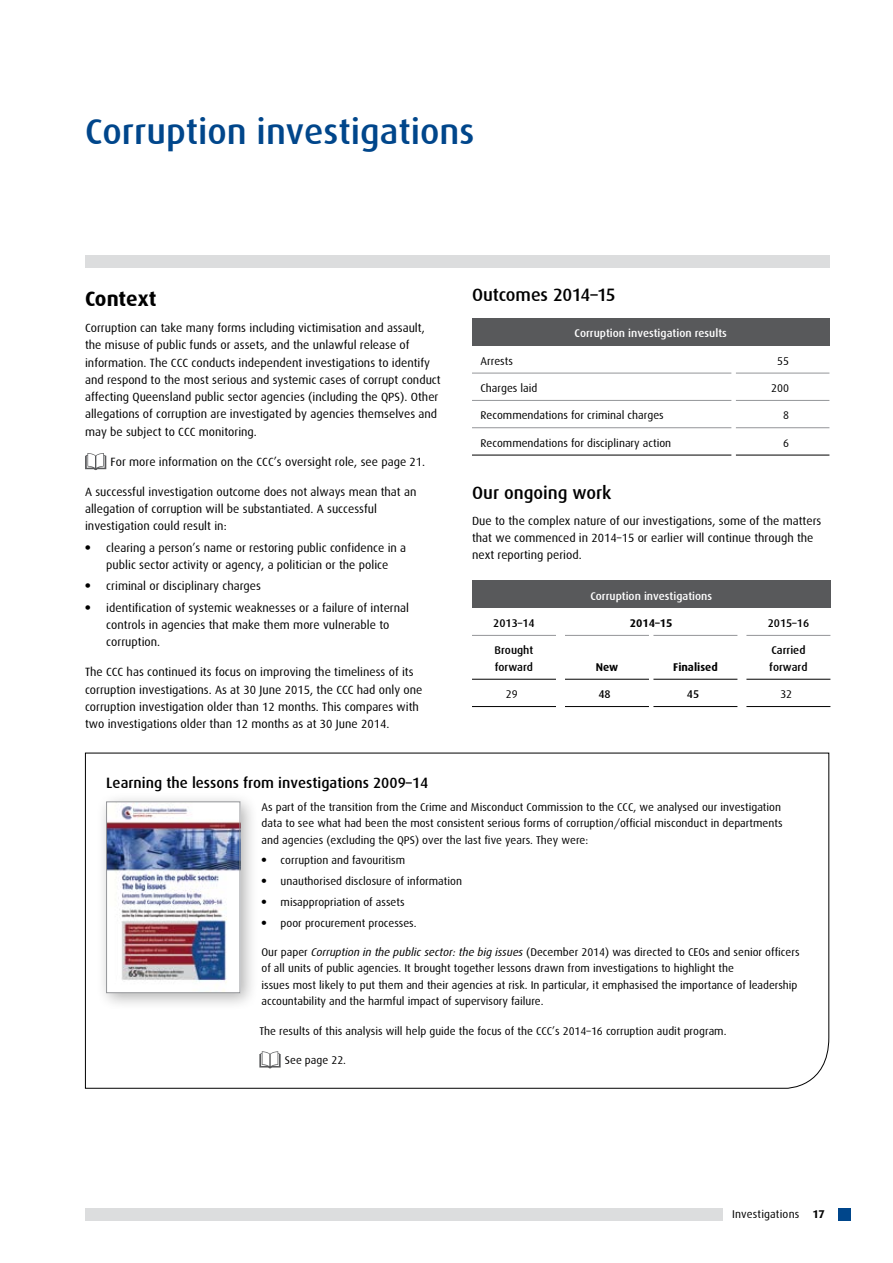
<style>
.page{position:relative;width:893px;height:1263px;background:#fff}
.page>*{position:absolute;margin:0;border:0;box-sizing:border-box;transform-origin:0 0}
.t1{font:500 36px "Dax";color:#00468b}
.t2{font:700 21px "Dax";letter-spacing:-.005em;color:#000}
.t3{font:500 18px "Dax";color:#000}
.t4{font:500 15px "Dax";color:#000}
.t5{font:12px/17.2px "Dax";color:#000}
.t6{font:11.25px/16.5px "Dax";color:#000}
.t7{font:500 11.25px "Dax";color:#fff}
.t8{font:500 11.25px/16.5px "Dax";color:#000}
.t9{font:700 11.25px "Dax";color:#000}
.s1{font-weight:900}
.s2{font-style:italic}
.s3{font-weight:700}
</style>
<div class="page">
<div style="left:85px;top:1208px;width:638px;height:12px;background:#dcddde"></div>
<div style="left:838px;top:1208px;width:12px;height:12px;background:#00468b"></div>
<div style="left:85px;top:255px;width:744px;height:13px;background:#dcddde"></div>
<svg style="left:85px;top:453px;width:21px;height:17px"></svg>
<div style="left:472px;top:318px;width:357px;height:28px;background:#58595b"></div>
<hr style="left:472px;top:373px;width:259px;height:1px;background:#939598">
<hr style="left:736px;top:373px;width:93px;height:1px;background:#939598">
<hr style="left:472px;top:400px;width:259px;height:1px;background:#939598">
<hr style="left:736px;top:400px;width:93px;height:1px;background:#939598">
<hr style="left:472px;top:427px;width:259px;height:1px;background:#939598">
<hr style="left:736px;top:427px;width:93px;height:1px;background:#939598">
<hr style="left:472px;top:455px;width:259px;height:1px;background:#000">
<hr style="left:736px;top:455px;width:93px;height:1px;background:#000">
<div style="left:472px;top:581px;width:358px;height:27px;background:#58595b"></div>
<hr style="left:472px;top:706px;width:84px;height:1px;background:#000">
<hr style="left:565px;top:706px;width:84px;height:1px;background:#000">
<hr style="left:653px;top:706px;width:84px;height:1px;background:#000">
<hr style="left:746px;top:706px;width:84px;height:1px;background:#000">
<hr style="left:472px;top:679px;width:84px;height:1px;background:#000">
<hr style="left:565px;top:679px;width:84px;height:1px;background:#000">
<hr style="left:653px;top:679px;width:84px;height:1px;background:#000">
<hr style="left:746px;top:679px;width:84px;height:1px;background:#000">
<hr style="left:472px;top:635px;width:84px;height:1px;background:#939598">
<hr style="left:565px;top:635px;width:84px;height:1px;background:#939598">
<hr style="left:653px;top:635px;width:84px;height:1px;background:#939598">
<hr style="left:746px;top:635px;width:84px;height:1px;background:#939598">
<svg style="left:85px;top:752px;width:745px;height:337px"></svg>
<h1 class="t1" style="left:85px;top:111px;width:391px">Corruption investigations</h1>
<h2 class="t2" style="left:85px;top:287px;width:73px">Context</h2>
<p class="t5" style="left:85px;top:319px;width:357px">Corruption can take many forms including victimisation and assault, the misuse of public funds or assets, and the unlawful release of information. The CCC conducts independent investigations to identify and respond to the most serious and systemic cases of corrupt conduct affecting Queensland public sector agencies (including the QPS). Other allegations of corruption are investigated by agencies themselves and may be subject to CCC monitoring.</p>
<p class="t5" style="left:111px;top:453px;width:316px">For more information on the CCC’s oversight role, see page 21.</p>
<p class="t5" style="left:85px;top:483px;width:333px">A successful investigation outcome does not always mean that an allegation of corruption will be substantiated. A successful investigation could result in:</p>
<p class="t5" style="left:85px;top:539px;width:323px;text-align:center"><span class="s1">•</span> clearing a person’s name or restoring public confidence in a public sector activity or agency, a politician or the police</p>
<p class="t5" style="left:85px;top:578px;width:177px"><span class="s1">•</span> criminal or disciplinary charges</p>
<p class="t5" style="left:106px;top:599px;width:304px;text-indent:-21px"><span class="s1">•</span> identification of systemic weaknesses or a failure of internal controls in agencies that make them more vulnerable to corruption.</p>
<p class="t5" style="left:85px;top:664px;width:339px">The CCC has continued its focus on improving the timeliness of its corruption investigations. As at 30 June 2015, the CCC had only one corruption investigation older than 12 months. This compares with two investigations older than 12 months as at 30 June 2014.</p>
<h3 class="t3" style="left:472px;top:285px;width:145px">Outcomes 2014–15</h3>
<p class="t7" style="left:575px;top:327px;width:154px">Corruption investigation results</p>
<p class="t6" style="left:480px;top:353px;width:34px">Arrests</p>
<p class="t6" style="left:777px;top:353px;width:13px">55</p>
<p class="t6" style="left:480px;top:380px;width:59px">Charges laid</p>
<p class="t6" style="left:771px;top:380px;width:19px">200</p>
<p class="t6" style="left:480px;top:407px;width:185px">Recommendations for criminal charges</p>
<p class="t6" style="left:783px;top:407px;width:7px">8</p>
<p class="t6" style="left:480px;top:434px;width:192px">Recommendations for disciplinary action</p>
<p class="t6" style="left:783px;top:434px;width:7px">6</p>
<h3 class="t3" style="left:472px;top:483px;width:141px">Our ongoing work</h3>
<p class="t5" style="left:472px;top:512px;width:351px">Due to the complex nature of our investigations, some of the matters that we commenced in 2014–15 or earlier will continue through the next reporting period.</p>
<p class="t7" style="left:590px;top:589px;width:123px">Corruption investigations</p>
<p class="t8" style="left:493px;top:615px;width:43px">2013–14</p>
<p class="t9" style="left:630px;top:617px;width:44px">2014–15</p>
<p class="t8" style="left:768px;top:615px;width:43px">2015–16</p>
<p class="t8" style="left:495px;top:642px;width:40px">Brought forward</p>
<p class="t8" style="left:769px;top:642px;width:40px">Carried forward</p>
<p class="t9" style="left:596px;top:660px;width:24px">New</p>
<p class="t9" style="left:673px;top:660px;width:46px">Finalised</p>
<p class="t6" style="left:506px;top:686px;width:13px">29</p>
<p class="t8" style="left:598px;top:686px;width:14px">48</p>
<p class="t8" style="left:687px;top:686px;width:14px">45</p>
<p class="t6" style="left:780px;top:686px;width:13px">32</p>
<p class="t4" style="left:106px;top:774px;width:324px">Learning the lessons from investigations 2009–14</p>
<p class="t6" style="left:261px;top:798px;width:522px">As part of the transition from the Crime and Misconduct Commission to the CCC, we analysed our investigation data to see what had been the most consistent serious forms of corruption/official misconduct in departments and agencies (excluding the QPS) over the last five years. They were:</p>
<p class="t6" style="left:261px;top:852px;width:145px"><span class="s1">•</span> corruption and favouritism</p>
<p class="t6" style="left:261px;top:873px;width:202px"><span class="s1">•</span> unauthorised disclosure of information</p>
<p class="t6" style="left:261px;top:894px;width:145px"><span class="s1">•</span> misappropriation of assets</p>
<p class="t6" style="left:261px;top:914px;width:157px"><span class="s1">•</span> poor procurement processes.</p>
<p class="t6" style="left:261px;top:944px;width:539px">Our paper <span class="s2">Corruption in the public sector: the big issues</span> (December 2014) was directed to CEOs and senior officers of all units of public agencies. It brought together lessons drawn from investigations to highlight the<br>issues most likely to put them and their agencies at risk. In particular, it emphasised the importance of leadership accountability and the harmful impact of supervisory failure.</p>
<p class="t6" style="left:259px;top:1023px;width:469px">The results of this analysis will help guide the focus of the CCC’s 2014–16 corruption audit program.</p>
<p class="t6" style="left:285px;top:1052px;width:63px">See page 22.</p>
<p class="t6" style="left:732px;top:1206px;width:94px">Investigations <span class="s3">17</span></p>
</div>
